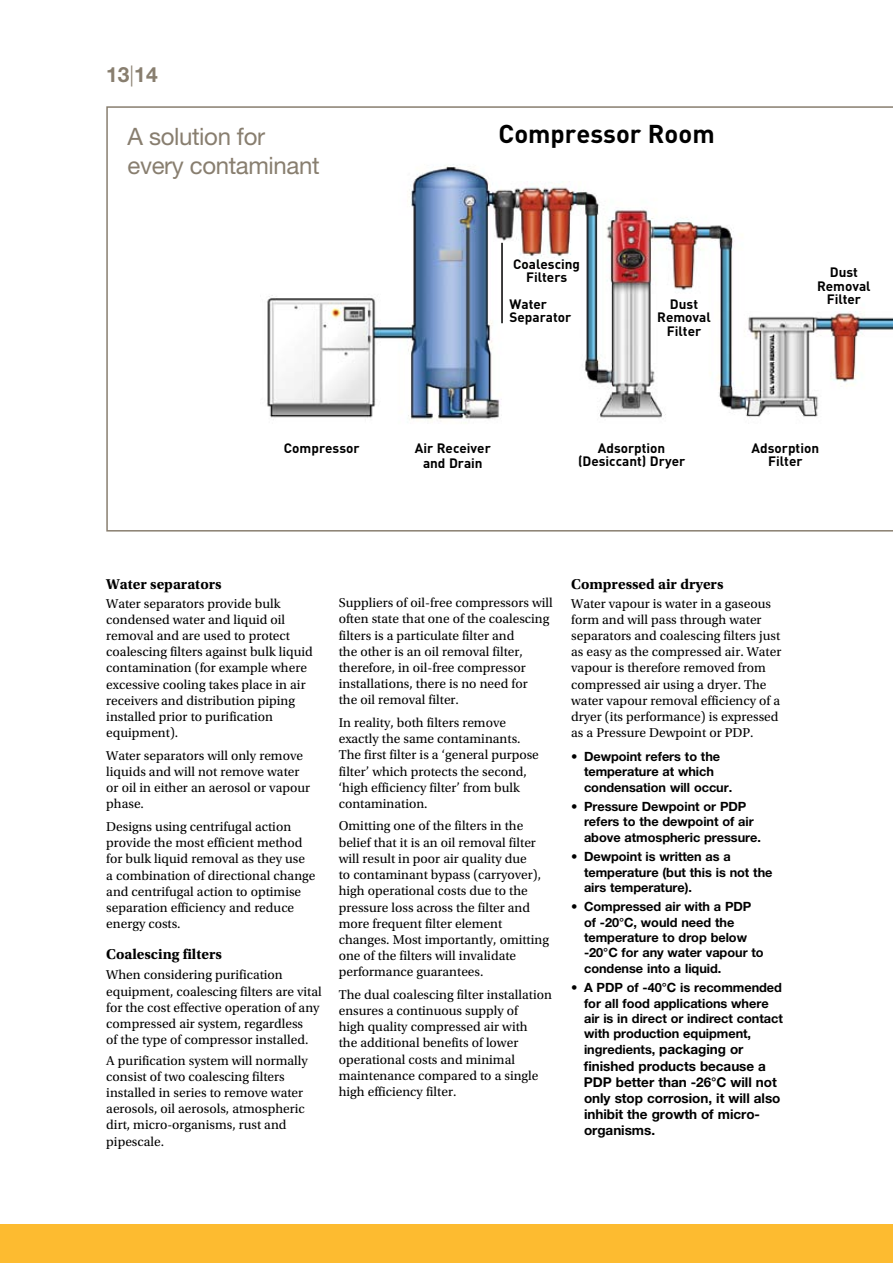
<style>
.page{position:relative;width:893px;height:1263px;background:#fff}
.page>*{position:absolute;margin:0;border:0;box-sizing:border-box;transform-origin:0 0}
.t1{font:700 25.5px "DIN";color:#000}
.t2{font:24px/28.8px "Helvetica Neue LT Std";letter-spacing:-.015em;color:#887e6f}
.t3{font:700 21px "Helvetica Neue LT Std";color:#887e6f}
.t4{font:700 15px "Utopia Std";color:#000}
.t5{font:13.5px/16.2px "Utopia Std";color:#000}
.t6{font:700 13.5px/13.5px "DIN";color:#000;text-align:center}
.t7{font:700 13.5px/16.2px "Helvetica Neue LT Std";letter-spacing:-.005em;color:#000}
.t8{font:700 12.75px/15.3px "Helvetica Neue LT Std";letter-spacing:-.005em;color:#000}
.s1{font-weight:300}
.s2{font-size:13.5px}
</style>
<div class="page">
<svg style="left:106px;top:106px;width:787px;height:425px"></svg>
<div style="left:0;top:1225px;width:893px;height:38px;background:#fdbb30"></div>
<hr style="left:501px;top:243px;width:2px;height:80px;background:#000">
<h3 class="t3" style="left:106px;top:61px;width:53px">13<span class="s1">|</span>14</h3>
<h2 class="t2" style="left:128px;top:121px;width:194px">A solution for every contaminant</h2>
<h1 class="t1" style="left:499px;top:117px;width:218px">Compressor Room</h1>
<p class="t6" style="left:513px;top:256px;width:68px">Coalescing<br>Filters</p>
<p class="t6" style="left:509px;top:297px;width:63px;text-align:left">Water<br>Separator</p>
<p class="t6" style="left:657px;top:297px;width:55px">Dust<br>Removal<br>Filter</p>
<p class="t6" style="left:817px;top:265px;width:55px">Dust<br>Removal<br>Filter</p>
<p class="t6" style="left:284px;top:440px;width:77px">Compressor</p>
<p class="t6" style="left:415px;top:440px;width:77px;line-height:15px">Air Receiver and Drain</p>
<p class="t6" style="left:578px;top:440px;width:109px">Adsorption (Desiccant) Dryer</p>
<p class="t6" style="left:752px;top:440px;width:69px">Adsorption<br>Filter</p>
<p class="t4" style="left:106px;top:576px;width:117px">Water separators</p>
<p class="t5" style="left:106px;top:595px;width:208px">Water separators provide bulk condensed water and liquid oil removal and are used to protect coalescing filters against bulk liquid contamination (for example where excessive cooling takes place in air receivers and distribution piping installed prior to purification equipment).</p>
<p class="t5" style="left:106px;top:747px;width:205px">Water separators will only remove liquids and will not remove water or oil in either an aerosol or vapour phase.</p>
<p class="t5" style="left:106px;top:819px;width:211px">Designs using centrifugal action provide the most efficient method for bulk liquid removal as they use<br>a combination of directional change and centrifugal action to optimise separation efficiency and reduce energy costs.</p>
<p class="t4" style="left:106px;top:945px;width:117px">Coalescing filters</p>
<p class="t5" style="left:106px;top:967px;width:217px">When considering purification equipment, coalescing filters are vital for the cost effective operation of any compressed air system, regardless<br>of the type of compressor installed.</p>
<p class="t5" style="left:106px;top:1052px;width:203px">A purification system will normally consist of two coalescing filters installed in series to remove water aerosols, oil aerosols, atmospheric dirt, micro-organisms, rust and pipescale.</p>
<p class="t5" style="left:339px;top:595px;width:215px">Suppliers of oil-free compressors will often state that one of the coalescing filters is a particulate filter and<br>the other is an oil removal filter, therefore, in oil-free compressor installations, there is no need for<br>the oil removal filter.</p>
<p class="t5" style="left:339px;top:715px;width:202px">In reality, both filters remove exactly the same contaminants.<br>The first filter is a ‘general purpose filter’ which protects the second, ‘high efficiency filter’ from bulk contamination.</p>
<p class="t5" style="left:339px;top:818px;width:212px">Omitting one of the filters in the belief that it is an oil removal filter will result in poor air quality due<br>to contaminant bypass (carryover), high operational costs due to the pressure loss across the filter and more frequent filter element changes. Most importantly, omitting one of the filters will invalidate performance guarantees.</p>
<p class="t5" style="left:339px;top:987px;width:215px">The dual coalescing filter installation ensures a continuous supply of<br>high quality compressed air with<br>the additional benefits of lower operational costs and minimal maintenance compared to a single high efficiency filter.</p>
<p class="t4" style="left:571px;top:576px;width:154px">Compressed air dryers</p>
<p class="t5" style="left:571px;top:595px;width:212px">Water vapour is water in a gaseous form and will pass through water separators and coalescing filters just as easy as the compressed air. Water vapour is therefore removed from compressed air using a dryer. The water vapour removal efficiency of a dryer (its performance) is expressed as a Pressure Dewpoint or PDP.</p>
<p class="t8" style="left:584px;top:748px;width:150px;text-indent:-13px">• Dewpoint refers to the temperature at which condensation will occur.</p>
<p class="t8" style="left:584px;top:799px;width:179px;text-indent:-13px">• Pressure Dewpoint or PDP refers to the dewpoint of air above atmospheric pressure.</p>
<p class="t8" style="left:584px;top:849px;width:190px;text-indent:-13px">• Dewpoint is written as a temperature (but this is not the airs temperature).</p>
<p class="t8" style="left:584px;top:899px;width:181px;text-indent:-13px">• Compressed air with a PDP of -20°C, would need the temperature to drop below -20°C for any water vapour to condense into a liquid.</p>
<p class="t8" style="left:584px;top:979px;width:200px;text-indent:-13px">• A PDP of -40°C is recommended for all food applications where air is in direct or indirect contact with production equipment, ingredients, <span class="s2">packaging or</span></p>
<p class="t7" style="left:584px;top:1057px;width:198px">finished products because a<br>PDP better than -26°C will not only stop corrosion, it will also inhibit the growth of micro&shy;organisms.</p>
</div>
